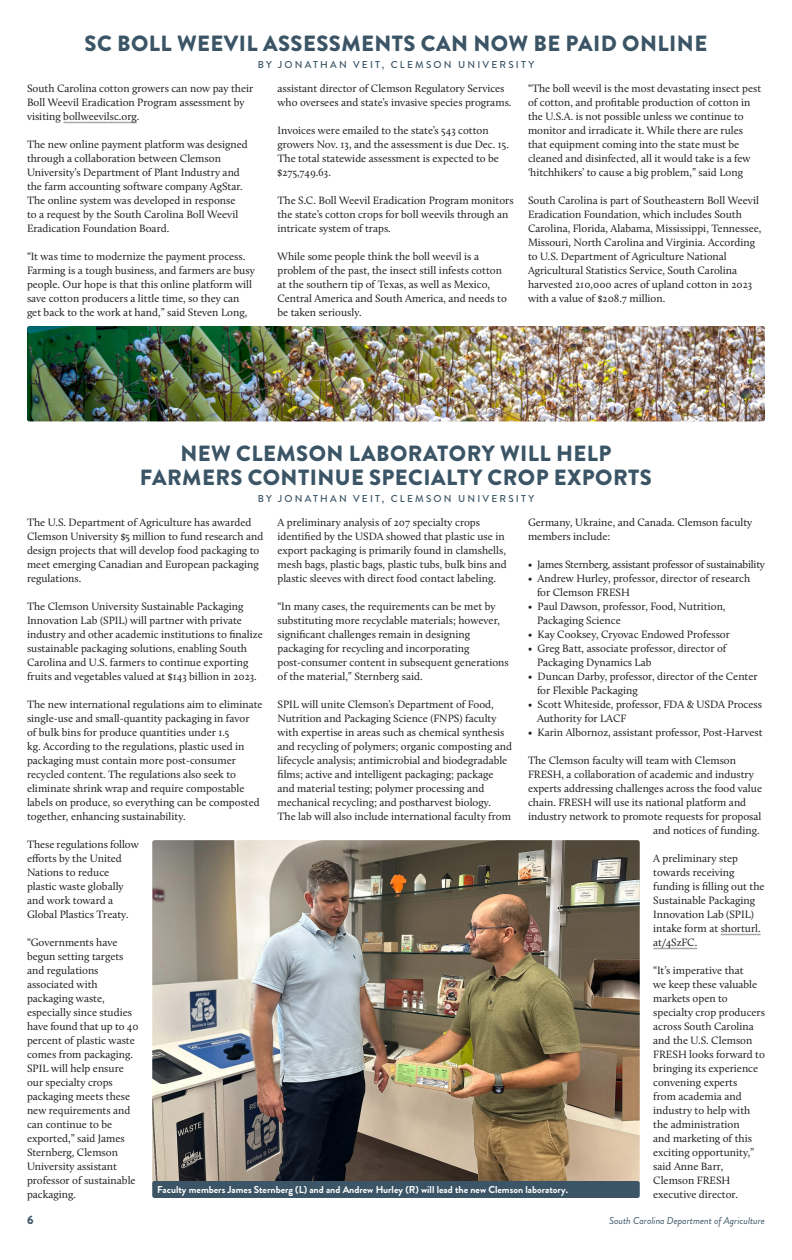
<style>
.page{position:relative;width:792px;height:1260px;background:#fff}
.page>*{position:absolute;margin:0;border:0;box-sizing:border-box;transform-origin:0 0}
.t1{font:900 22px/24px "Brandon Grotesque";letter-spacing:.02em;color:#3b5566;text-align:center}
.t2{font:900 12px "Brandon Grotesque";color:#3b5566}
.Copy{font:11px/14px "Calluna";color:#231f20}
.Copy-2{font:11px "Calluna";letter-spacing:-.02em;color:#231f20}
.t3{font:700 10px "Brandon Grotesque";color:#fff}
.Byline{font:500 10px "Brandon Grotesque";letter-spacing:.22em;color:#3b5566}
.t4{font:italic 10px "Brandon Grotesque";color:#3b5566}
</style>
<div class="page">
<hr style="left:63px;top:122px;width:74px;height:1px;background:#a8a9ad">
<hr style="left:721px;top:934px;width:40px;height:1px;background:#a8a9ad">
<hr style="left:653px;top:948px;width:44px;height:1px;background:#a8a9ad">
<img style="left:152px;top:840px;width:488px;height:342px">
<div style="left:152px;top:1181px;width:488px;height:17px;background:#3b5566;border-radius:2px"></div>
<img style="left:27px;top:326px;width:738px;height:95px">
<h1 class="t1" style="left:85px;top:32px;width:624px">SC BOLL WEEVIL ASSESSMENTS CAN NOW BE PAID ONLINE</h1>
<p class="Byline" style="left:258px;top:58px;width:278px">BY JONATHAN VEIT, CLEMSON UNIVERSITY</p>
<p class="Copy" style="left:27px;top:81px;width:228px">South Carolina cotton growers can now pay their<br>Boll Weevil Eradication Program assessment by visiting bollweevilsc.org.</p>
<p class="Copy" style="left:27px;top:137px;width:222px">The new online payment platform was designed through a collaboration between Clemson University’s Department of Plant Industry and the farm accounting software company AgStar.<br>The online system was developed in response to a request by the South Carolina Boll Weevil Eradication Foundation Board.</p>
<p class="Copy" style="left:27px;top:249px;width:229px">“It was time to modernize the payment process.<br>Farming is a tough business, and farmers are busy people. Our hope is that this online platform will save cotton producers a little time, so they can get back to the work at hand,” said Steven Long,</p>
<p class="Copy" style="left:278px;top:81px;width:235px">assistant director of Clemson Regulatory Services who oversees and state’s invasive species programs.</p>
<p class="Copy" style="left:278px;top:123px;width:233px">Invoices were emailed to the state’s 543 cotton growers Nov. 13, and the assessment is due Dec. 15.<br>The total statewide assessment is expected to be $275,749.63.</p>
<p class="Copy" style="left:278px;top:193px;width:238px">The S.C. Boll Weevil Eradication Program monitors the state’s cotton crops for boll weevils through an intricate system of traps.</p>
<p class="Copy" style="left:278px;top:249px;width:231px">While some people think the boll weevil is a problem of the past, the insect still infests cotton at the southern tip of Texas, as well as Mexico, Central America and South America, and needs to be taken seriously.</p>
<p class="Copy" style="left:528px;top:81px;width:234px">“The boll weevil is the most devastating insect pest of cotton, and profitable production of cotton in the U.S.A. is not possible unless we continue to monitor and irradicate it. While there are rules that equipment coming into the state must be cleaned and disinfected, all it would take is a few ‘hitchhikers’ to cause a big problem,” said Long</p>
<p class="Copy" style="left:528px;top:193px;width:235px">South Carolina is part of Southeastern Boll Weevil Eradication Foundation, which includes South Carolina, Florida, Alabama, Mississippi, Tennessee, Missouri, North Carolina and Virginia. According to U.S. Department of Agriculture National Agricultural Statistics Service, South Carolina harvested 210,000 acres of upland cotton in 2023 with a value of $208.7 million.</p>
<h1 class="t1" style="left:140px;top:442px;width:514px">NEW CLEMSON LABORATORY WILL HELP<br>FARMERS CONTINUE SPECIALTY CROP EXPORTS</h1>
<p class="Copy" style="left:27px;top:515px;width:238px">The U.S. Department of Agriculture has awarded Clemson University $5 million to fund research and design projects that will develop food packaging to meet emerging Canadian and European packaging regulations.</p>
<p class="Copy" style="left:27px;top:599px;width:237px">The Clemson University Sustainable Packaging Innovation Lab (SPIL) will partner with private industry and other academic institutions to finalize sustainable packaging solutions, enabling South Carolina and U.S. farmers to continue exporting fruits and vegetables valued at $143 billion in 2023.</p>
<p class="Copy" style="left:27px;top:697px;width:237px">The new international regulations aim to eliminate single-use and small-quantity packaging in favor<br>of bulk bins for produce quantities under 1.5<br>kg. According to the regulations, plastic used in packaging must contain more post-consumer recycled content. The regulations also seek to eliminate shrink wrap and require compostable labels on produce, so everything can be composted together, enhancing sustainability.</p>
<p class="Copy" style="left:27px;top:837px;width:113px">These regulations follow efforts by the United<br>Nations to reduce plastic waste globally and work toward a<br>Global Plastics Treaty.</p>
<p class="Copy" style="left:27px;top:935px;width:113px">“Governments have begun setting targets and regulations associated with packaging waste, especially since studies have found that up to 40 percent of plastic waste comes from packaging.<br>SPIL will help ensure our specialty crops packaging meets these new requirements and can continue to be exported,” said James<br>Sternberg, Clemson<br>University assistant professor of sustainable packaging.</p>
<p class="Byline" style="left:258px;top:492px;width:278px">BY JONATHAN VEIT, CLEMSON UNIVERSITY</p>
<p class="Copy" style="left:278px;top:515px;width:231px">A preliminary analysis of 207 specialty crops identified by the USDA showed that plastic use in export packaging is primarily found in clamshells, mesh bags, plastic bags, plastic tubs, bulk bins and plastic sleeves with direct food contact labeling.</p>
<p class="Copy" style="left:278px;top:599px;width:233px">“In many cases, the requirements can be met by substituting more recyclable materials; however, significant challenges remain in designing packaging for recycling and incorporating post-consumer content in subsequent generations of the material,” Sternberg said.</p>
<p class="Copy" style="left:278px;top:697px;width:236px">SPIL will unite Clemson’s Department of Food, Nutrition and Packaging Science (FNPS) faculty with expertise in areas such as chemical synthesis and recycling of polymers; organic composting and lifecycle analysis; antimicrobial and biodegradable films; active and intelligent packaging; package and material testing; polymer processing and mechanical recycling; and postharvest biology.<br>The lab will also include international faculty from</p>
<p class="Copy" style="left:528px;top:515px;width:226px">Germany, Ukraine, and Canada. Clemson faculty members include:</p>
<p class="Copy-2" style="left:528px;top:558px;width:239px">• James Sternberg, assistant professor of sustainability</p>
<p class="Copy" style="left:537px;top:571px;width:215px;text-indent:-9px">• Andrew Hurley, professor, director of research for Clemson FRESH</p>
<p class="Copy" style="left:537px;top:599px;width:190px;text-indent:-9px">• Paul Dawson, professor, Food, Nutrition,<br>Packaging Science</p>
<p class="Copy" style="left:528px;top:627px;width:203px">• Kay Cooksey, Cryovac Endowed Professor</p>
<p class="Copy" style="left:537px;top:641px;width:191px;text-indent:-9px">• Greg Batt, associate professor, director of<br>Packaging Dynamics Lab</p>
<p class="Copy" style="left:537px;top:669px;width:222px;text-indent:-9px">• Duncan Darby, professor, director of the Center for Flexible Packaging</p>
<p class="Copy" style="left:537px;top:697px;width:227px;text-indent:-9px">• Scott Whiteside, professor, FDA &amp; USDA Process<br>Authority for LACF</p>
<p class="Copy" style="left:528px;top:725px;width:235px">• Karin Albornoz, assistant professor, Post-Harvest</p>
<p class="Copy" style="left:528px;top:753px;width:210px">The Clemson faculty will team with Clemson</p>
<p class="Copy" style="left:528px;top:767px;width:228px">FRESH, a collaboration of academic and industry</p>
<p class="Copy" style="left:528px;top:781px;width:236px">experts addressing challenges across the food value</p>
<p class="Copy" style="left:528px;top:795px;width:220px">chain. FRESH will use its national platform and</p>
<p class="Copy" style="left:528px;top:809px;width:235px">industry network to promote requests for proposal</p>
<p class="Copy" style="left:653px;top:823px;width:108px">and notices of funding.</p>
<p class="Copy" style="left:653px;top:851px;width:113px">A preliminary step towards receiving funding is filling out the<br>Sustainable Packaging<br>Innovation Lab (SPIL) intake form at shorturl. at/4SzFC.</p>
<p class="Copy" style="left:653px;top:963px;width:113px">“It’s imperative that<br>we keep these valuable markets open to specialty crop producers across South Carolina and the U.S. Clemson<br>FRESH looks forward to bringing its experience convening experts<br>from academia and industry to help with the administration<br>and marketing of this exciting opportunity,” said Anne Barr,<br>Clemson FRESH executive director.</p>
<p class="t3" style="left:157px;top:1183px;width:412px">Faculty members James Sternberg (L) and and Andrew Hurley (R) will lead the new Clemson laboratory.</p>
<p class="t2" style="left:27px;top:1211px;width:8px">6</p>
<p class="t4" style="left:609px;top:1214px;width:157px">South Carolina Department of Agriculture</p>
</div>
